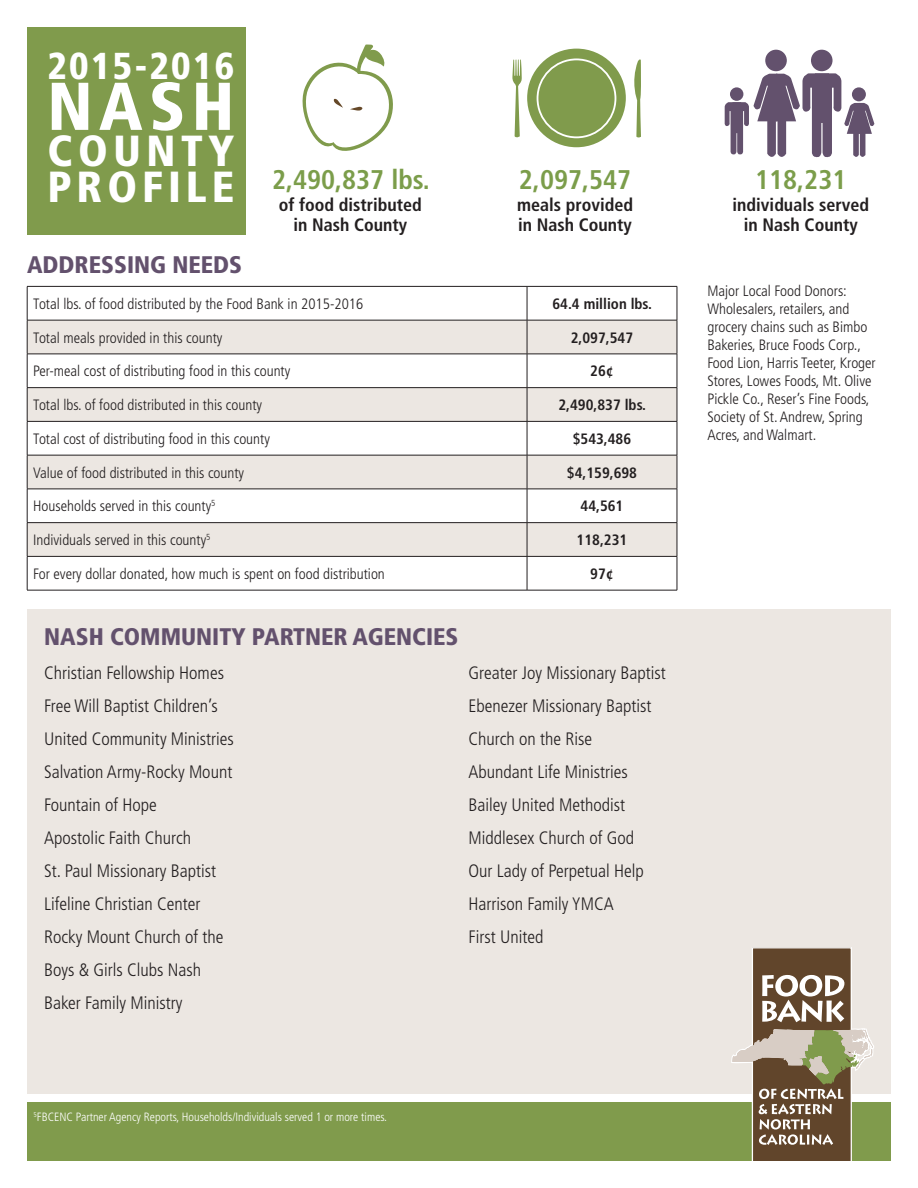
<style>
.page{position:relative;width:918px;height:1188px;background:#fff}
.page>*{position:absolute;margin:0;border:0;box-sizing:border-box;transform-origin:0 0}
.t1{font:900 condensed 67.5px "Frutiger";color:#fff}
.t2{font:900 condensed 43.5px/36px "Frutiger";letter-spacing:.115em;color:#fff}
.t3{font:900 condensed 37.5px "Frutiger";letter-spacing:.06em;color:#fff}
.t4{font:700 condensed 27px "Frutiger";color:#7b9d4a}
.t5{font:900 condensed 24px "Frutiger";color:#63516d}
.t6{font:300 condensed 18px "Frutiger";color:#231f20}
.t7{font:700 condensed 18px/19.5px "Frutiger";color:#231f20;text-align:center}
.t8{font:300 condensed 15px/18px "Frutiger";color:#231f20}
.t9{font:700 condensed 15px "Frutiger";color:#231f20}
.t10{font:300 condensed 12px "Frutiger";color:#fff}
</style>
<div class="page">
<div style="left:27px;top:609px;width:864px;height:485px;background:#ece7e2"></div>
<div style="left:27px;top:1103px;width:864px;height:58px;background:#809b4c"></div>
<svg style="left:731px;top:947px;width:143px;height:214px"></svg>
<svg style="left:28px;top:321px;width:649px;height:235px;fill:#ece7e2"></svg>
<hr style="left:27px;top:354px;width:500px;height:1px;background:#231f20">
<hr style="left:527px;top:287px;width:1px;height:33px;background:#231f20">
<hr style="left:527px;top:320px;width:1px;height:34px;background:#231f20">
<hr style="left:527px;top:354px;width:150px;height:1px;background:#231f20">
<hr style="left:527px;top:354px;width:1px;height:33px;background:#231f20">
<hr style="left:527px;top:422px;width:1px;height:33px;background:#231f20">
<hr style="left:527px;top:557px;width:1px;height:33px;background:#231f20">
<hr style="left:527px;top:489px;width:1px;height:33px;background:#231f20">
<hr style="left:27px;top:320px;width:500px;height:1px;background:#231f20">
<hr style="left:527px;top:320px;width:150px;height:1px;background:#231f20">
<hr style="left:27px;top:286px;width:500px;height:1px;background:#231f20">
<hr style="left:27px;top:287px;width:1px;height:33px;background:#231f20">
<hr style="left:527px;top:286px;width:150px;height:1px;background:#231f20">
<hr style="left:677px;top:287px;width:1px;height:33px;background:#231f20">
<hr style="left:27px;top:320px;width:1px;height:34px;background:#231f20">
<hr style="left:677px;top:320px;width:1px;height:34px;background:#231f20">
<hr style="left:27px;top:354px;width:1px;height:33px;background:#231f20">
<hr style="left:677px;top:354px;width:1px;height:33px;background:#231f20">
<hr style="left:27px;top:422px;width:1px;height:33px;background:#231f20">
<hr style="left:677px;top:422px;width:1px;height:33px;background:#231f20">
<hr style="left:27px;top:489px;width:1px;height:33px;background:#231f20">
<hr style="left:677px;top:489px;width:1px;height:33px;background:#231f20">
<hr style="left:27px;top:557px;width:1px;height:33px;background:#231f20">
<hr style="left:677px;top:557px;width:1px;height:33px;background:#231f20">
<hr style="left:27px;top:590px;width:500px;height:1px;background:#231f20">
<hr style="left:527px;top:590px;width:150px;height:1px;background:#231f20">
<hr style="left:27px;top:387px;width:500px;height:1px;background:#231f20">
<hr style="left:27px;top:388px;width:1px;height:33px;background:#231f20">
<hr style="left:27px;top:421px;width:500px;height:1px;background:#231f20">
<hr style="left:527px;top:387px;width:150px;height:1px;background:#231f20">
<hr style="left:527px;top:388px;width:1px;height:33px;background:#231f20">
<hr style="left:677px;top:388px;width:1px;height:33px;background:#231f20">
<hr style="left:527px;top:421px;width:150px;height:1px;background:#231f20">
<hr style="left:27px;top:455px;width:500px;height:1px;background:#231f20">
<hr style="left:27px;top:455px;width:1px;height:34px;background:#231f20">
<hr style="left:27px;top:489px;width:500px;height:1px;background:#231f20">
<hr style="left:527px;top:455px;width:150px;height:1px;background:#231f20">
<hr style="left:527px;top:455px;width:1px;height:34px;background:#231f20">
<hr style="left:677px;top:455px;width:1px;height:34px;background:#231f20">
<hr style="left:527px;top:489px;width:150px;height:1px;background:#231f20">
<hr style="left:27px;top:522px;width:500px;height:1px;background:#231f20">
<hr style="left:27px;top:523px;width:1px;height:33px;background:#231f20">
<hr style="left:27px;top:556px;width:500px;height:1px;background:#231f20">
<hr style="left:527px;top:522px;width:150px;height:1px;background:#231f20">
<hr style="left:527px;top:523px;width:1px;height:33px;background:#231f20">
<hr style="left:677px;top:523px;width:1px;height:33px;background:#231f20">
<hr style="left:527px;top:556px;width:150px;height:1px;background:#231f20">
<div style="left:27px;top:27px;width:218px;height:207px;background:#809b4c"></div>
<div style="left:527px;top:49px;width:99px;height:98px;background:#809b4c;border-radius:50%"></div>
<div style="left:537px;top:58px;width:79px;height:80px;border:2px solid #fff;border-radius:50%"></div>
<svg style="left:634px;top:59px;width:7px;height:79px"></svg>
<svg style="left:512px;top:59px;width:10px;height:79px"></svg>
<div style="left:811px;top:50px;width:22px;height:21px;background:#63516d;border-radius:50%"></div>
<div style="left:765px;top:50px;width:22px;height:21px;background:#63516d;border-radius:50%"></div>
<svg style="left:725px;top:73px;width:149px;height:85px"></svg>
<svg style="left:302px;top:44px;width:91px;height:107px"></svg>
<p class="t3" style="left:48px;top:43px;width:188px">2015-2016</p>
<p class="t1" style="left:48px;top:66px;width:188px">NASH</p>
<p class="t2" style="left:48px;top:133px;width:188px">COUNTY<br>PROFILE</p>
<p class="t4" style="left:272px;top:163px;width:159px">2,490,837 lbs.</p>
<p class="t7" style="left:279px;top:195px;width:145px">of food distributed in Nash County</p>
<p class="t4" style="left:519px;top:163px;width:114px">2,097,547</p>
<p class="t7" style="left:517px;top:195px;width:118px;text-align:left">meals provided in Nash County</p>
<p class="t5" style="left:27px;top:250px;width:217px">ADDRESSING NEEDS</p>
<p class="t8" style="left:33px;top:295px;width:332px">Total lbs. of food distributed by the Food Bank in 2015-2016</p>
<p class="t9" style="left:552px;top:295px;width:101px">64.4 million lbs.</p>
<p class="t8" style="left:33px;top:329px;width:191px">Total meals provided in this county</p>
<p class="t9" style="left:571px;top:329px;width:64px">2,097,547</p>
<p class="t8" style="left:33px;top:362px;width:259px">Per-meal cost of distributing food in this county</p>
<p class="t9" style="left:590px;top:362px;width:25px">26¢</p>
<p class="t8" style="left:33px;top:396px;width:230px">Total lbs. of food distributed in this county</p>
<p class="t9" style="left:558px;top:396px;width:89px">2,490,837 lbs.</p>
<p class="t8" style="left:33px;top:430px;width:238px">Total cost of distributing food in this county</p>
<p class="t9" style="left:573px;top:430px;width:60px">$543,486</p>
<p class="t8" style="left:33px;top:464px;width:212px">Value of food distributed in this county</p>
<p class="t9" style="left:567px;top:464px;width:72px">$4,159,698</p>
<p class="t8" style="left:33px;top:497px;width:184px">Households served in this county<sup>5</sup></p>
<p class="t9" style="left:581px;top:497px;width:44px">44,561</p>
<p class="t8" style="left:33px;top:531px;width:179px">Individuals served in this county<sup>5</sup></p>
<p class="t9" style="left:577px;top:531px;width:52px">118,231</p>
<p class="t8" style="left:33px;top:565px;width:353px">For every dollar donated, how much is spent on food distribution</p>
<p class="t9" style="left:590px;top:565px;width:25px">97¢</p>
<p class="t5" style="left:44px;top:623px;width:416px">NASH COMMUNITY PARTNER AGENCIES</p>
<p class="t6" style="left:44px;top:662px;width:181px">Christian Fellowship Homes</p>
<p class="t6" style="left:44px;top:695px;width:175px">Free Will Baptist Children’s</p>
<p class="t6" style="left:44px;top:728px;width:191px">United Community Ministries</p>
<p class="t6" style="left:44px;top:761px;width:190px">Salvation Army-Rocky Mount</p>
<p class="t6" style="left:44px;top:794px;width:114px">Fountain of Hope</p>
<p class="t6" style="left:44px;top:827px;width:149px">Apostolic Faith Church</p>
<p class="t6" style="left:44px;top:860px;width:173px">St. Paul Missionary Baptist</p>
<p class="t6" style="left:44px;top:893px;width:158px">Lifeline Christian Center</p>
<p class="t6" style="left:44px;top:926px;width:181px">Rocky Mount Church of the</p>
<p class="t6" style="left:44px;top:959px;width:158px">Boys &amp; Girls Clubs Nash</p>
<p class="t6" style="left:44px;top:992px;width:140px">Baker Family Ministry</p>
<p class="t6" style="left:469px;top:662px;width:199px">Greater Joy Missionary Baptist</p>
<p class="t6" style="left:469px;top:695px;width:184px">Ebenezer Missionary Baptist</p>
<p class="t6" style="left:469px;top:728px;width:125px">Church on the Rise</p>
<p class="t6" style="left:469px;top:761px;width:161px">Abundant Life Ministries</p>
<p class="t6" style="left:469px;top:794px;width:158px">Bailey United Methodist</p>
<p class="t6" style="left:469px;top:827px;width:167px">Middlesex Church of God</p>
<p class="t6" style="left:469px;top:860px;width:177px">Our Lady of Perpetual Help</p>
<p class="t6" style="left:469px;top:893px;width:147px">Harrison Family YMCA</p>
<p class="t6" style="left:469px;top:926px;width:77px">First United</p>
<p class="t10" style="left:33px;top:1110px;width:355px"><sup>5</sup>FBCENC Partner Agency Reports, Households/Individuals served 1 or more times.</p>
<p class="t4" style="left:755px;top:163px;width:93px">118,231</p>
<p class="t7" style="left:733px;top:195px;width:138px">individuals served in Nash County</p>
<p class="t8" style="left:707px;top:282px;width:170px">Major Local Food Donors:<br>Wholesalers, retailers, and grocery chains such as Bimbo<br>Bakeries, Bruce Foods Corp.,<br>Food Lion, Harris Teeter, Kroger<br>Stores, Lowes Foods, Mt. Olive<br>Pickle Co., Reser’s Fine Foods,<br>Society of St. Andrew, Spring<br>Acres, and Walmart.</p>
</div>
